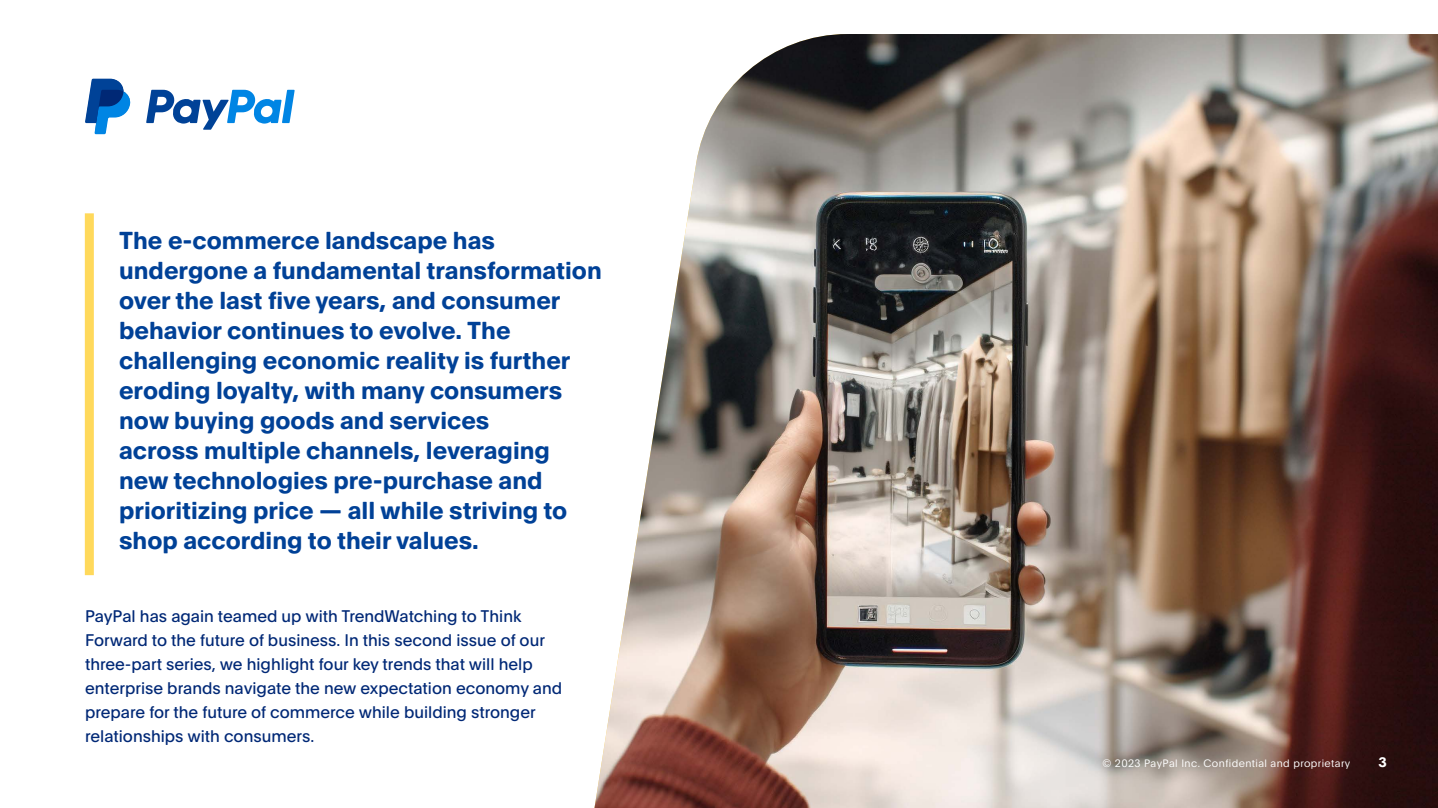
<style>
.page{position:relative;width:1438px;height:808px;background:#fff}
.page>*{position:absolute;margin:0;border:0;box-sizing:border-box;transform-origin:0 0}
.t1{font:700 24px/30px "Pay Pal Open";color:#004197}
.t2{font:16.5px/24px "Pay Pal Open";color:#002876}
.t3{font:700 13.5px "Pay Pal Open";color:#fff}
.t4{font:300 10.5px "Pay Pal Open";letter-spacing:.04em;color:#fff}
</style>
<div class="page">
<img style="left:594px;top:34px;width:843px;height:774px">
<div style="left:85px;top:213px;width:9px;height:362px;background:#ffd95b"></div>
<svg style="left:146px;top:90px;width:149px;height:40px"></svg>
<svg style="left:85px;top:79px;width:46px;height:55px"></svg>
<p class="t1" style="left:119px;top:224px;width:484px">The e-commerce landscape has undergone a fundamental transformation over the last five years, and consumer behavior continues to evolve. The challenging economic reality is further eroding loyalty, with many consumers now buying goods and services<br>across multiple channels, leveraging new technologies pre-purchase and prioritizing price — all while striving to shop according to their values.</p>
<p class="t2" style="left:85px;top:603px;width:478px">PayPal has again teamed up with TrendWatching to Think Forward to the future of business. In this second issue of our three-part series, we highlight four key trends that will help enterprise brands navigate the new expectation economy and prepare for the future of commerce while building stronger relationships with consumers.</p>
<p class="t4" style="left:1102px;top:756px;width:249px">© 2023 PayPal Inc. Confidential and proprietary</p>
<p class="t3" style="left:1378px;top:753px;width:10px">3</p>
</div>
